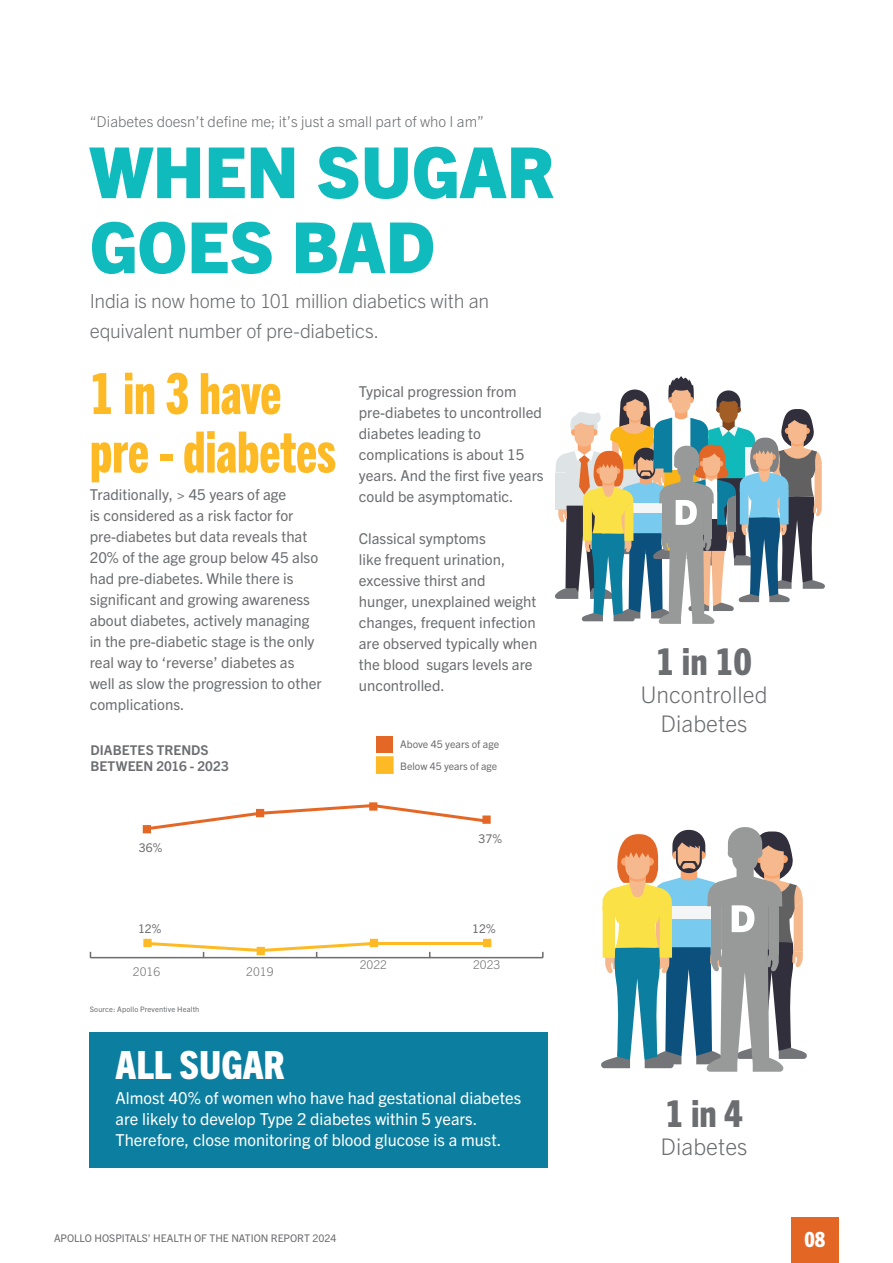
<style>
.page{position:relative;width:893px;height:1263px;background:#fff}
.page>*{position:absolute;margin:0;border:0;box-sizing:border-box;transform-origin:0 0}
.t1{font:800 70.5px/75px "Trade Gothic Next LT Pro";color:#0fbbbd}
.t2{font:57px/58.5px "Trade Gothic Next LT Pro Hv Cm";letter-spacing:-.005em;color:#fdba24}
.t3{font:800 condensed 39px "Trade Gothic Next LT Pro";color:#fff}
.t4{font:800 condensed 37.05px "Trade Gothic Next LT Pro";color:#6c6d70}
.t5{font:300 22.95px/28.3px "Trade Gothic Next LT Pro";color:#6c6d70;text-align:center}
.t6{font:800 condensed 21px "Trade Gothic Next LT Pro";color:#fff}
.t7{font:300 19.5px/30px "Trade Gothic Next LT Pro";letter-spacing:-.015em;color:#6c6d70}
.t8{font:16.5px/21px "Trade Gothic Next LT Pro";color:#fff}
.t9{font:15px/21px "Trade Gothic Next LT Pro";color:#6c6d70}
.t10{font:300 15px "Trade Gothic Next LT Pro";color:#6c6d70}
.t11{font:700 13.5px/16.5px "Trade Gothic Next LT Pro";letter-spacing:.005em;color:#6c6d70}
.t12{font:300 12px "Trade Gothic Next LT Pro";color:#6c6d70}
.t13{font:12px "Trade Gothic Next LT Pro";letter-spacing:-.01em;color:#6c6d70}
.t14{font:10.5px "Trade Gothic Next LT Pro";color:#6c6d70}
.t15{font:10.35px "Trade Gothic Next LT Pro";color:#6c6d70}
.t16{font:7.5px "Trade Gothic Next LT Pro";letter-spacing:.02em;color:#6c6d70}
</style>
<div class="page">
<div style="left:90px;top:1032px;width:458px;height:136px;background:#0c7e9f"></div>
<div style="left:791px;top:1217px;width:48px;height:46px;background:#e36625"></div>
<div style="left:376px;top:756px;width:18px;height:18px;background:#fdba24;border:2px solid #fdba24"></div>
<div style="left:377px;top:737px;width:16px;height:16px;background:#e46725"></div>
<svg style="left:555px;top:376px;width:270px;height:248px"></svg>
<svg style="left:151px;top:802px;width:331px;height:28px"></svg>
<div style="left:143px;top:825px;width:8px;height:8px;background:#e46725;border:3px solid #e46725"></div>
<div style="left:256px;top:809px;width:8px;height:8px;background:#e46725"></div>
<svg style="left:369px;top:802px;width:8px;height:9px"></svg>
<svg style="left:482px;top:815px;width:9px;height:9px"></svg>
<svg style="left:143px;top:939px;width:9px;height:8px"></svg>
<div style="left:370px;top:939px;width:8px;height:8px;background:#fdba24"></div>
<div style="left:483px;top:939px;width:8px;height:8px;background:#fdba24"></div>
<hr style="left:90px;top:957px;width:453px;height:1px;background:#6c6d70">
<svg style="left:145px;top:940px;width:345px;height:17px"></svg>
<svg style="left:601px;top:827px;width:206px;height:245px"></svg>
<p class="t10" style="left:90px;top:111px;width:396px">“Diabetes doesn’t define me; it’s just a small part of who I am”</p>
<h1 class="t1" style="left:90px;top:130px;width:466px">WHEN SUGAR<br>GOES BAD</h1>
<h3 class="t7" style="left:90px;top:284px;width:401px">India is now home to 101 million diabetics with an equivalent number of pre-diabetics.</h3>
<h2 class="t2" style="left:90px;top:361px;width:248px">1 in 3 have pre - diabetes</h2>
<p class="t9" style="left:90px;top:483px;width:233px">Traditionally, &gt; 45 years of age<br>is considered as a risk factor for pre-diabetes but data reveals that<br>20% of the age group below 45 also had pre-diabetes. While there is significant and growing awareness about diabetes, actively managing in the pre-diabetic stage is the only real way to ‘reverse’ diabetes as well as slow the progression to other complications.</p>
<p class="t11" style="left:90px;top:741px;width:140px">DIABETES TRENDS<br>BETWEEN 2016 - 2023</p>
<p class="t9" style="left:359px;top:380px;width:186px">Typical progression from pre-diabetes to uncontrolled diabetes leading to complications is about 15 years. And the first five years could be asymptomatic.</p>
<p class="t9" style="left:359px;top:527px;width:180px">Classical symptoms<br>like frequent urination, excessive thirst and hunger, unexplained weight changes, frequent infection are observed typically when the blood sugars levels are uncontrolled.</p>
<p class="t14" style="left:400px;top:737px;width:101px">Above 45 years of age</p>
<p class="t15" style="left:400px;top:758px;width:99px">Below 45 years of age</p>
<p class="t13" style="left:139px;top:839px;width:25px">36%</p>
<p class="t13" style="left:479px;top:830px;width:25px">37%</p>
<p class="t13" style="left:138px;top:920px;width:25px">12%</p>
<p class="t13" style="left:472px;top:920px;width:25px">12%</p>
<p class="t12" style="left:133px;top:964px;width:29px">2016</p>
<p class="t12" style="left:246px;top:964px;width:29px">2019</p>
<p class="t16" style="left:90px;top:1004px;width:111px">Source: Apollo Preventive Health</p>
<p class="t12" style="left:360px;top:956px;width:29px">2022</p>
<p class="t12" style="left:473px;top:956px;width:29px">2023</p>
<h3 class="t3" style="left:116px;top:1038px;width:171px">ALL SUGAR</h3>
<p class="t8" style="left:116px;top:1086px;width:407px">Almost 40% of women who have had gestational diabetes are likely to develop Type 2 diabetes within 5 years.<br>Therefore, close monitoring of blood glucose is a must.</p>
<h3 class="t4" style="left:656px;top:636px;width:98px">1 in 10</h3>
<h3 class="t5" style="left:640px;top:679px;width:129px">Uncontrolled<br>Diabetes</h3>
<h3 class="t4" style="left:665px;top:1088px;width:79px">1 in 4</h3>
<h3 class="t5" style="left:660px;top:1131px;width:89px">Diabetes</h3>
<p class="t14" style="left:54px;top:1231px;width:284px">APOLLO HOSPITALS’ HEALTH OF THE NATION REPORT 2024</p>
<h3 class="t6" style="left:804px;top:1225px;width:22px">08</h3>
</div>
